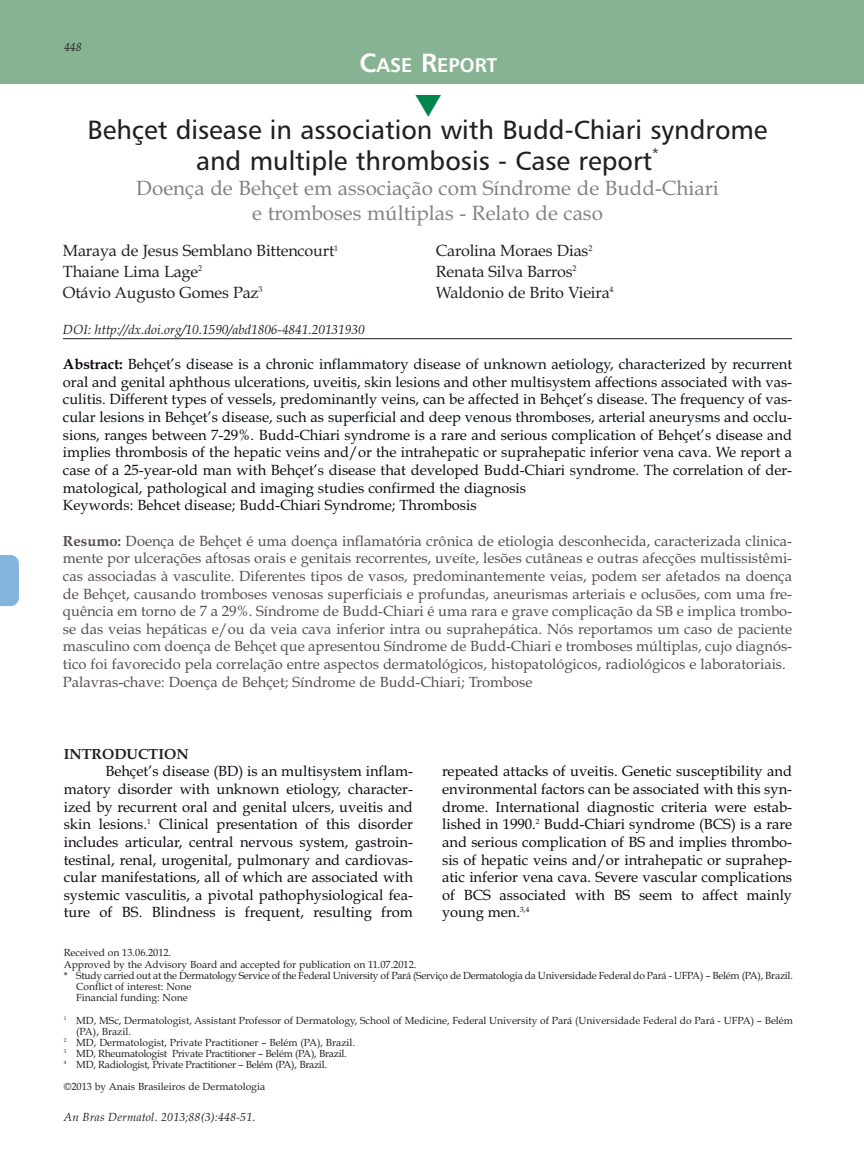
<style>
.page{position:relative;width:864px;height:1167px;background:#fff}
.page>*{position:absolute;margin:0;border:0;box-sizing:border-box;transform-origin:0 0}
.t1{font:26.4px/30.9px "Humanist 777 BT Roman B";color:#231f20;text-align:center}
.t2{font:20.55px/25px "Book Antiqua";color:#808285;text-align:center}
.t3{font:19.8px "Humanist 777 BT Bold B";color:#fff}
.t4{font:16.2px/20.5px "Book Antiqua";letter-spacing:-.01em;color:#231f20}
.t5{font:14.7px/17.7px "Book Antiqua";color:#090e12}
.t6{font:14.7px/17.7px "Book Antiqua";color:#554e51}
.t7{font:14.7px/17.7px "Book Antiqua";color:#0d080e;text-align:justify}
.t8{font:700 14.7px "Book Antiqua";color:#231f20}
.t9{font:italic 13.2px "Book Antiqua";color:#231f20}
.t10{font:13.2px "Humanist 777 BT Roman B";color:#231f20}
.t11{font:italic 11.7px "Book Antiqua";letter-spacing:.015em;color:#231f20}
.t12{font:10.35px/12.3px "Book Antiqua";color:#231f20}
.t13{font:10.35px/10.9px "Book Antiqua";letter-spacing:-.025em;color:#231f20}
.s1{font-size:26.4px}
.s2{font-weight:700;color:#0d080e}
.s3{color:#0d080e}
.s4{font-weight:700}
</style>
<div class="page">
<svg style="left:0;top:555px;width:19px;height:51px"></svg>
<div style="left:0;top:0;width:864px;height:83px;background:#87b392"></div>
<hr style="left:63px;top:338px;width:729px;height:1px;background:#231f20">
<p class="t11" style="left:64px;top:42px;width:19px">448</p>
<h3 class="t3" style="left:360px;top:58px;width:139px"><span class="s1">C</span>ASE <span class="s1">R</span>EPORT</h3>
<h1 class="t1" style="left:88px;top:115px;width:682px">Behçet disease in association with Budd-Chiari syndrome and multiple thrombosis - Case report</h1>
<p class="t10" style="left:652px;top:145px;width:8px">*</p>
<h2 class="t2" style="left:136px;top:178px;width:584px">Doença de Behçet em associação com Síndrome de Budd-Chiari e tromboses múltiplas - Relato de caso</h2>
<p class="t4" style="left:63px;top:242px;width:277px">Maraya de Jesus Semblano Bittencourt<sup>1<br></sup>Thaiane Lima Lage<sup>2<br></sup>Otávio Augusto Gomes Paz<sup>3</sup></p>
<p class="t4" style="left:436px;top:242px;width:179px">Carolina Moraes Dias<sup>2<br></sup>Renata Silva Barros<sup>2<br></sup>Waldonio de Brito Vieira<sup>4</sup></p>
<p class="t9" style="left:63px;top:324px;width:303px">DOI: http://dx.doi.org/10.1590/abd1806-4841.20131930</p>
<p class="t5" style="left:63px;top:357px;width:731px"><span class="s2">Abstract:</span> <span class="s3">Behçe</span>t’s disease is a chronic inflammatory disease of unknown aetiology, characterized by recurrent oral and genital aphthous ulcerations, uveitis, skin lesions and other multisystem affections associated with vas&shy;culitis. Different types of vessels, predominantly veins, can be affected in Behçet’s disease. The frequency of vas&shy;cular lesions in Behçet’s disease, such as superficial and deep venous thromboses, arterial aneurysms and occlu&shy;sions, ranges between 7-29%. Budd-Chiari syndrome is a rare and serious complication of Behçet’s disease and implies thrombosis of the hepatic veins and/or the intrahepatic or suprahepatic inferior vena cava. We report a case of a 25-year-old man with Behçet’s disease that developed Budd-Chiari syndrome. The correlation of der&shy;matological, pathological and imaging studies confirmed the diagnosis<br>Keywords: Behcet disease; Budd-Chiari Sy<span class="s3">ndrome; Thrombosis</span></p>
<p class="t6" style="left:63px;top:533px;width:731px"><span class="s4">Resumo:</span> Doença de Behçet é uma doença inflamatória crônica de etiologia desconhecida, caracterizada clinica&shy;mente por ulcerações aftosas orais e genitais recorrentes, uveíte, lesões cutâneas e outras afecções multissistêmi&shy;cas associadas à vasculite. Diferentes tipos de vasos, predominantemente veias, podem ser afetados na doença de Behçet, causando tromboses venosas superficiais e profundas, aneurismas arteriais e oclusões, com uma fre&shy;quência em torno de 7 a 29%. Síndrome de Budd-Chiari é uma rara e grave complicação da SB e implica trombo&shy;se das veias hepáticas e/ou da veia cava inferior intra ou suprahepática. Nós reportamos um caso de paciente masculino com doença de Behçet que apresentou Síndrome de Budd-Chiari e tromboses múltiplas, cujo diagnós&shy;tico foi favorecido pela correlação entre aspectos dermatológicos, histopatológicos, radiológicos e laboratoriais.<br>Palavras-chave: Doença de Behçet; Síndrome de Budd-Chiari; Trombose</p>
<p class="t8" style="left:64px;top:745px;width:126px">INTRODUCTION</p>
<p class="t5" style="left:105px;top:764px;width:309px"><span class="s3">Behç</span>et’s disease (BD) is an multisystem inflam-</p>
<p class="t5" style="left:64px;top:782px;width:351px">matory disorder with unknown etiology, character-</p>
<p class="t5" style="left:64px;top:799px;width:351px">ized by recurrent oral and genital ulcers, uveitis and</p>
<p class="t5" style="left:64px;top:817px;width:351px">skin lesions.<sup>1</sup> Clinical presentation of t<span class="s3">his disorder</span></p>
<p class="t7" style="left:64px;top:835px;width:351px">includes articular, central nervous system, gastroin-</p>
<p class="t7" style="left:64px;top:852px;width:351px">testinal, renal, urogenital, pulmonary and cardiovas-</p>
<p class="t7" style="left:64px;top:870px;width:351px">cular manifestations, all of which are associated with</p>
<p class="t7" style="left:64px;top:888px;width:351px">systemic vasculitis, a pivotal pathophysiological fea-</p>
<p class="t7" style="left:64px;top:905px;width:351px">ture of BS. Blindness is frequent, resulting from</p>
<p class="t7" style="left:442px;top:764px;width:352px">repeated attacks of uveitis. Genetic susceptibility and environmental factors can be associated with this syn&shy;drome. International diagnostic criteria were estab&shy;lished in 1990.<sup>2</sup> Budd-Chiari syndrome (BCS) is a rare and serious complication of BS and implies thrombo&shy;sis of hepatic veins and/or intrahepatic or suprahep&shy;atic inferior vena cava. Severe vascular complications of BCS associated with BS seem to affect mainly young men.<sup>3,4</sup></p>
<p class="t12" style="left:64px;top:947px;width:354px">Received on 13.06.2012.<br>Approved by the Advisory Board and accepted for publication on 11.07.2012.</p>
<p class="t13" style="left:76px;top:971px;width:718px;text-indent:-13px">* Study carried out at the Dermatology Service of the Federal University of Pará (Serviço de Dermatologia da Universidade Federal do Pará - UFPA) – Belém (PA), Brazil.<br>Conflict of interest: None<br>Financial funding: None</p>
<p class="t12" style="left:64px;top:1015px;width:731px"><sup>1</sup> MD, MSc, Dermatologist, Assistant Professor of Dermatology, School of Medicine, Federal University of Pará (Universidade Federal do Pará - UFPA) – Belém</p>
<p class="t12" style="left:76px;top:1026px;width:56px">(PA), Brazil.</p>
<p class="t12" style="left:64px;top:1037px;width:293px"><sup>2</sup> MD, Dermatologist, Private Practitioner – Belém (PA), Brazil.</p>
<p class="t13" style="left:64px;top:1049px;width:285px"><sup>3</sup> MD, Rheumatologist Private Practitioner – Belém (PA), Brazil.</p>
<p class="t13" style="left:64px;top:1060px;width:265px"><sup>4</sup> MD, Radiologist, Private Practitioner – Belém (PA), Brazil.</p>
<p class="t12" style="left:64px;top:1081px;width:203px">©2013 by Anais Brasileiros de Dermatologia</p>
<p class="t11" style="left:64px;top:1113px;width:193px">An Bras Dermatol. 2013;88(3):448-51.</p>
</div>
